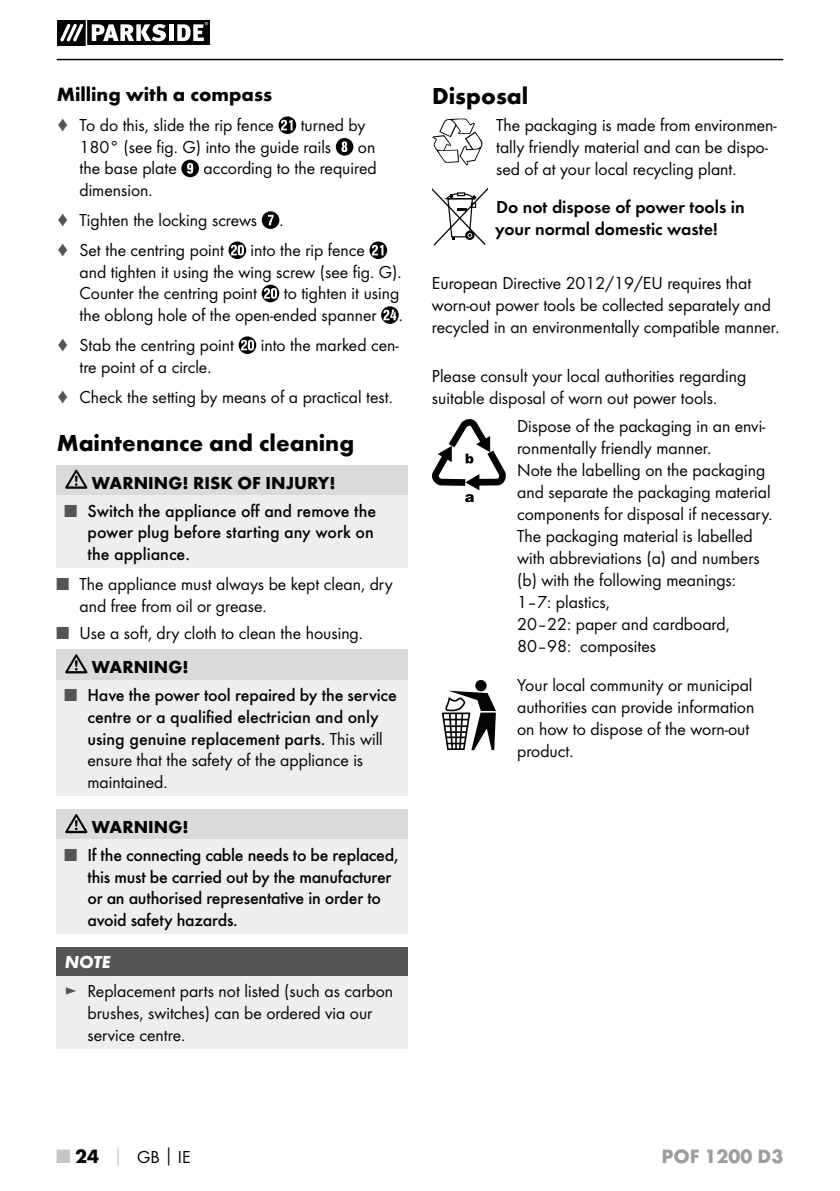
<style>
.page{position:relative;width:840px;height:1191px;background:#fff}
.page>*{position:absolute;margin:0;border:0;box-sizing:border-box;transform-origin:0 0}
.t1{font:700 24px "Futura";color:#040503}
.t2{font:700 20px "Futura";color:#040503}
.t3{font:700 20px "Futura";color:#9c9e9d}
.t4{font:18px/22px "Futura Boo";color:#040503}
.t5{font:500 18px/21.6px "Futura";letter-spacing:-.01em;color:#040503}
.t6{font:18px/21.6px "Futura Dem";color:#040503}
.t7{font:700 18px "Futura";color:#040503}
.t8{font:italic 700 18px "Futura";color:#fff}
.s1{color:#555654}
.s2{font-family:"Futura Boo";font-weight:400;color:#555654}
.s3{font-family:"Futura Boo";font-weight:400}
.s4{font-family:"Futura";font-weight:700;font-size:20px;color:#c5c5c5}
.s5{font-family:"Futura";font-weight:700;font-size:20px}
.s6{font-family:"Futura";font-weight:700;color:#c5c5c5}
.s7{font-family:"Futura";font-weight:700}
</style>
<div class="page">
<hr style="left:57px;top:59px;width:725px;height:1px;background:#040503">
<svg style="left:57px;top:21px;width:152px;height:24px"></svg>
<svg style="left:278px;top:116px;width:18px;height:18px"></svg>
<svg style="left:335px;top:138px;width:18px;height:18px"></svg>
<svg style="left:181px;top:160px;width:18px;height:17px"></svg>
<svg style="left:261px;top:211px;width:18px;height:18px"></svg>
<svg style="left:228px;top:241px;width:18px;height:18px"></svg>
<svg style="left:369px;top:241px;width:18px;height:18px"></svg>
<svg style="left:261px;top:285px;width:18px;height:17px"></svg>
<svg style="left:381px;top:306px;width:17px;height:18px"></svg>
<svg style="left:238px;top:336px;width:18px;height:18px"></svg>
<div style="left:57px;top:465px;width:351px;height:30px;background:#d9dad9"></div>
<div style="left:57px;top:495px;width:351px;height:73px;background:#edeeee"></div>
<svg style="left:65px;top:469px;width:22px;height:20px"></svg>
<div style="left:57px;top:649px;width:351px;height:31px;background:#d9dad9"></div>
<div style="left:57px;top:680px;width:351px;height:116px;background:#edeeee"></div>
<svg style="left:65px;top:654px;width:22px;height:19px"></svg>
<div style="left:57px;top:809px;width:351px;height:30px;background:#d9dad9"></div>
<div style="left:57px;top:839px;width:351px;height:95px;background:#edeeee"></div>
<svg style="left:65px;top:814px;width:22px;height:19px"></svg>
<div style="left:57px;top:947px;width:351px;height:29px;background:#555654"></div>
<div style="left:57px;top:976px;width:351px;height:72px;background:#edeeee"></div>
<svg style="left:432px;top:118px;width:50px;height:47px"></svg>
<svg style="left:432px;top:419px;width:73px;height:83px"></svg>
<div style="left:475px;top:680px;width:11px;height:11px;background:#040503;border-radius:50%"></div>
<svg style="left:441px;top:690px;width:54px;height:61px"></svg>
<svg style="left:432px;top:187px;width:56px;height:59px"></svg>
<p class="t2" style="left:57px;top:86px;width:217px">Milling with a compass</p>
<p class="t4" style="left:57px;top:115px;width:219px"><span class="s1">♦</span> To do this, slide the rip fence</p>
<p class="t4" style="left:79px;top:115px;width:287px;text-indent:221px">turned by<br>180° (see fig. G) into the guide rails</p>
<p class="t4" style="left:358px;top:137px;width:19px">on</p>
<p class="t4" style="left:79px;top:158px;width:99px">the base plate</p>
<p class="t4" style="left:203px;top:158px;width:175px">according to the required</p>
<p class="t4" style="left:57px;top:176px;width:228px;line-height:30.2px;text-indent:23px">dimension.<br><span class="s1">♦</span> Tighten the locking screws . <span class="s1">♦</span> Set the centring point</p>
<p class="t4" style="left:79px;top:240px;width:323px;text-indent:171px">into the rip fence<br>and tighten it using the wing screw (see fig. G).<br>Counter the centring point</p>
<p class="t4" style="left:79px;top:283px;width:325px;text-align:right">to tighten it using<br>the oblong hole of the open-ended spanner .</p>
<p class="t4" style="left:57px;top:335px;width:179px"><span class="s1">♦</span> Stab the centring point</p>
<p class="t4" style="left:260px;top:335px;width:139px">into the marked cen-</p>
<p class="t4" style="left:57px;top:352px;width:337px;line-height:30px;text-indent:23px">tre point of a circle.<br><span class="s1">♦</span> Check the setting by means of a practical test.</p>
<h1 class="t1" style="left:57px;top:434px;width:299px">Maintenance and cleaning</h1>
<p class="t7" style="left:92px;top:475px;width:245px">WARNING! RISK OF INJURY!</p>
<p class="t5" style="left:87px;top:501px;width:290px;text-indent:-23px"><span class="s2">■</span> Switch the appliance off and remove the power plug before starting any work on the appliance.</p>
<p class="t4" style="left:79px;top:574px;width:314px;text-indent:-23px"><span class="s1">■</span> The appliance must always be kept clean, dry and free from oil or grease.</p>
<p class="t4" style="left:57px;top:623px;width:307px"><span class="s1">■</span> Use a soft, dry cloth to clean the housing.</p>
<p class="t7" style="left:92px;top:660px;width:98px">WARNING!</p>
<p class="t5" style="left:65px;top:685px;width:333px;text-align:center"><span class="s2">■</span> Have the power tool repaired by the service centre or a qualified electrician and only using genuine replacement parts. <span class="s3">This will</span></p>
<p class="t4" style="left:87px;top:750px;width:277px">ensure that the safety of the appliance is maintained.</p>
<p class="t7" style="left:92px;top:820px;width:98px">WARNING!</p>
<p class="t5" style="left:87px;top:845px;width:312px;text-indent:-23px"><span class="s2">■</span> If the connecting cable needs to be replaced, this must be carried out by the manufacturer or an authorised representative in order to avoid safety hazards.</p>
<p class="t8" style="left:65px;top:955px;width:47px">NOTE</p>
<p class="t4" style="left:87px;top:981px;width:307px;text-indent:-23px"><span class="s1">►</span> Replacement parts not listed (such as carbon brushes, switches) can be ordered via our service centre.</p>
<h1 class="t1" style="left:432px;top:87px;width:98px">Disposal</h1>
<p class="t4" style="left:496px;top:115px;width:282px">The packaging is made from environmen&shy;tally friendly material and can be dispo&shy;sed of at your local recycling plant.</p>
<p class="t6" style="left:495px;top:197px;width:251px">Do not dispose of power tools in your normal domestic waste!</p>
<p class="t4" style="left:432px;top:273px;width:349px">European Directive 2012/19/EU requires that worn-out power tools be collected separately and recycled in an environmentally compatible manner.</p>
<p class="t4" style="left:432px;top:366px;width:315px">Please consult your local authorities regarding suitable disposal of worn out power tools.</p>
<p class="t4" style="left:517px;top:415px;width:257px">Dispose of the packaging in an envi&shy;ronmentally friendly manner.<br>Note the labelling on the packaging and separate the packaging material components for disposal if necessary.<br>The packaging material is labelled with abbreviations (a) and numbers (b) with the following meanings:<br>1–7: plastics,<br>20–22: paper and cardboard,<br>80–98: composites</p>
<p class="t4" style="left:517px;top:674px;width:239px">Your local community or municipal authorities can provide information on how to dispose of the worn-out product.</p>
<p class="t4" style="left:57px;top:1146px;width:135px"><span class="s4">■</span> <span class="s5">24</span> <span class="s6">│</span> GB<span class="s7">│</span>IE</p>
<p class="t3" style="left:661px;top:1148px;width:123px">POF 1200 D3</p>
</div>
